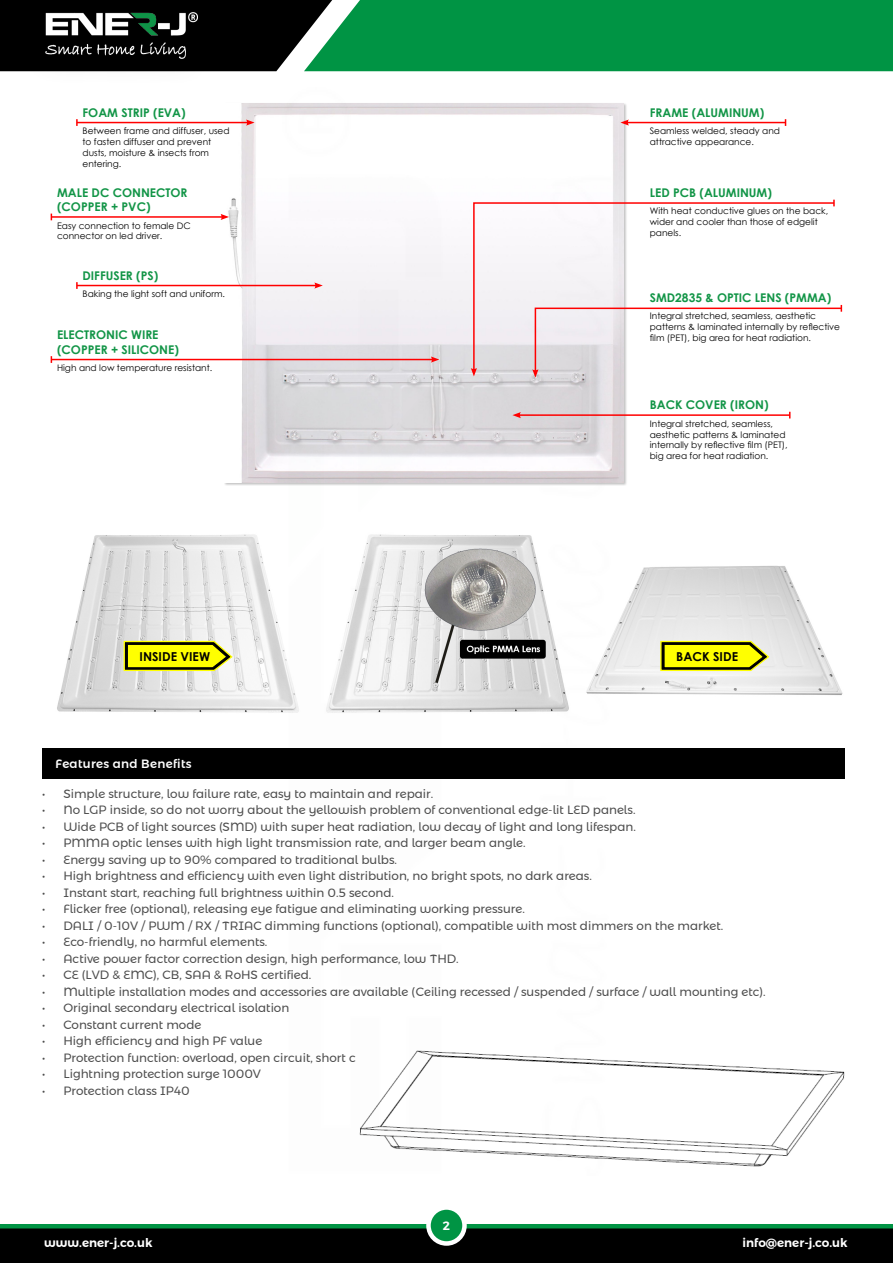
<style>
.page{position:relative;width:893px;height:1263px;background:#fff}
.page>*{position:absolute;margin:0;border:0;box-sizing:border-box;transform-origin:0 0}
.t1{font:700 12.3px "Century Gothic";color:#000}
.t2{font:12px "Montserrat Alternates";color:#4d4d4d}
.t3{font:700 12px/14.4px "Century Gothic";color:#129547}
.t4{font:600 12px "Montserrat Alternates";color:#fff}
.t5{font:500 12px "Montserrat Alternates";letter-spacing:.025em;color:#fff}
.t6{font:9px/10.8px "Century Gothic";color:#000}
</style>
<div class="page">
<img style="left:57px;top:534px;width:786px;height:179px">
<svg style="left:123px;top:640px;width:111px;height:32px;background:#cccc23"></svg>
<svg style="left:660px;top:640px;width:110px;height:32px;background:#cccc21"></svg>
<div style="left:42px;top:748px;width:803px;height:30px;background:#000"></div>
<img style="left:611px;top:1060px;width:234px;height:107px">
<img style="left:224px;top:103px;width:400px;height:379px">
<hr style="left:77px;top:122px;width:171px;height:1px;background:#f00">
<svg style="left:246px;top:119px;width:9px;height:7px"></svg>
<svg style="left:76px;top:119px;width:2px;height:7px"></svg>
<hr style="left:626px;top:122px;width:159px;height:1px;background:#f00">
<svg style="left:620px;top:119px;width:9px;height:7px"></svg>
<hr style="left:518px;top:414px;width:272px;height:2px;background:#f00">
<svg style="left:611px;top:305px;width:232px;height:73px"></svg>
<svg style="left:611px;top:202px;width:224px;height:170px"></svg>
<svg style="left:833px;top:200px;width:2px;height:6px"></svg>
<hr style="left:77px;top:285px;width:240px;height:1px;background:#f00">
<svg style="left:76px;top:282px;width:2px;height:7px"></svg>
<hr style="left:51px;top:216px;width:172px;height:2px;background:#f00">
<svg style="left:221px;top:214px;width:8px;height:6px"></svg>
<hr style="left:51px;top:359px;width:382px;height:1px;background:#f00">
<img style="left:282px;top:103px;width:329px;height:1056px">
<div style="left:0;top:1225px;width:893px;height:38px;background:#000"></div>
<hr style="left:0;top:1224px;width:893px;height:4px;background:#009444">
<svg style="left:428px;top:1207px;width:36px;height:36px"></svg>
<div style="left:426px;top:1205px;width:41px;height:41px;border:4px solid #fff;border-radius:50%"></div>
<svg style="left:0;top:0;width:893px;height:71px;background:#0a8442"></svg>
<div style="left:12px;top:0;width:215px;height:87px;background:#000;opacity:.75"></div>
<img style="left:45px;top:13px;width:153px;height:45px">
<p class="t3" style="left:83px;top:105px;width:105px">FOAM STRIP (EVA)</p>
<p class="t3" style="left:650px;top:105px;width:116px">FRAME (ALUMINUM)</p>
<p class="t6" style="left:83px;top:125px;width:149px">Between frame and diffuser, used to fasten diffuser and prevent dusts, moisture &amp; insects from entering.</p>
<p class="t6" style="left:650px;top:125px;width:132px">Seamless welded, steady and attractive appearance.</p>
<p class="t3" style="left:57px;top:185px;width:132px">MALE DC CONNECTOR (COPPER + PVC)</p>
<p class="t6" style="left:57px;top:220px;width:135px">Easy connection to female DC connector on led driver.</p>
<p class="t3" style="left:83px;top:268px;width:77px">DIFFUSER (PS)</p>
<p class="t6" style="left:83px;top:288px;width:144px">Baking the light soft and uniform.</p>
<p class="t3" style="left:57px;top:327px;width:123px">ELECTRONIC WIRE (COPPER + SILICONE)</p>
<p class="t6" style="left:57px;top:362px;width:157px">High and low temperature resistant.</p>
<p class="t3" style="left:650px;top:185px;width:124px">LED PCB (ALUMINUM)</p>
<p class="t6" style="left:650px;top:205px;width:180px">With heat conductive glues on the back, wider and cooler than those of edgelit panels.</p>
<p class="t3" style="left:650px;top:290px;width:183px">SMD2835 &amp; OPTIC LENS (PMMA)</p>
<p class="t6" style="left:650px;top:311px;width:192px">Integral stretched, seamless, aesthetic patterns &amp; laminated internally by reflective film (PET), big area for heat radiation.</p>
<p class="t3" style="left:650px;top:397px;width:120px">BACK COVER (IRON)</p>
<p class="t6" style="left:650px;top:418px;width:139px">Integral stretched, seamless, aesthetic patterns &amp; laminated internally by reflective film (PET), big area for heat radiation.</p>
<p class="t1" style="left:140px;top:647px;width:72px">INSIDE VIEW</p>
<p class="t1" style="left:676px;top:647px;width:63px">BACK SIDE</p>
<p class="t5" style="left:56px;top:755px;width:138px">Features and Benefits</p>
<p class="t2" style="left:42px;top:784px;width:393px">• Simple structure, low failure rate, easy to maintain and repair.</p>
<p class="t2" style="left:42px;top:801px;width:595px">• No LGP inside, so do not worry about the yellowish problem of conventional edge-lit LED panels.</p>
<p class="t2" style="left:42px;top:817px;width:595px">• Wide PCB of light sources (SMD) with super heat radiation, low decay of light and long lifespan.</p>
<p class="t2" style="left:42px;top:834px;width:485px">• PMMA optic lenses with high light transmission rate, and larger beam angle.</p>
<p class="t2" style="left:42px;top:850px;width:356px">• Energy saving up to 90% compared to traditional bulbs.</p>
<p class="t2" style="left:42px;top:867px;width:551px">• High brightness and efficiency with even light distribution, no bright spots, no dark areas.</p>
<p class="t2" style="left:42px;top:883px;width:353px">• Instant start, reaching full brightness within 0.5 second.</p>
<p class="t2" style="left:42px;top:900px;width:484px">• Flicker free (optional), releasing eye fatigue and eliminating working pressure.</p>
<p class="t2" style="left:42px;top:916px;width:683px">• DALI / 0-10V / PWM / RX / TRIAC dimming functions (optional), compatible with most dimmers on the market.</p>
<p class="t2" style="left:42px;top:933px;width:227px">• Eco-friendly, no harmful elements.</p>
<p class="t2" style="left:42px;top:949px;width:418px">• Active power factor correction design, high performance, low THD.</p>
<p class="t2" style="left:42px;top:966px;width:271px">• CE (LVD &amp; EMC), CB, SAA &amp; RoHS certified.</p>
<p class="t2" style="left:42px;top:982px;width:725px">• Multiple installation modes and accessories are available (Ceiling recessed / suspended / surface / wall mounting etc).</p>
<p class="t2" style="left:42px;top:999px;width:249px">• Original secondary electrical isolation</p>
<p class="t2" style="left:42px;top:1015px;width:161px">• Constant current mode</p>
<p class="t2" style="left:42px;top:1032px;width:222px">• High efficiency and high PF value</p>
<p class="t2" style="left:42px;top:1048px;width:345px">• Protection function: overload, open circuit, short circuit</p>
<p class="t2" style="left:42px;top:1065px;width:220px">• Lightning protection surge 1000V</p>
<p class="t2" style="left:42px;top:1081px;width:149px">• Protection class IP40</p>
<p class="t4" style="left:443px;top:1216px;width:9px">2</p>
<p class="t4" style="left:44px;top:1233px;width:110px">www.ener-j.co.uk</p>
<p class="t4" style="left:742px;top:1233px;width:106px">info@ener-j.co.uk</p>
</div>
